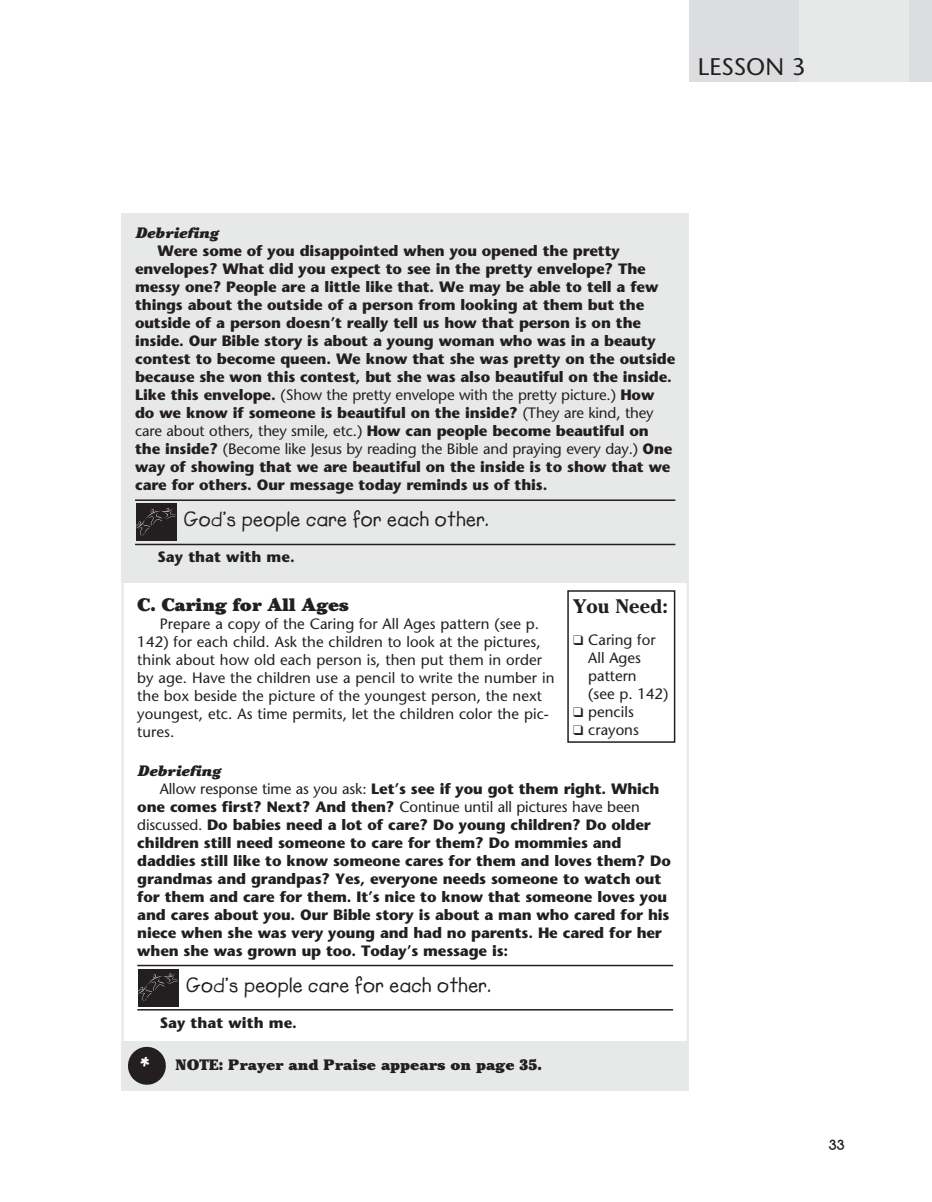
<style>
.page{position:relative;width:932px;height:1202px;background:#fff}
.page>*{position:absolute;margin:0;border:0;box-sizing:border-box;transform-origin:0 0}
.t1{font:24px "Stone Sans";color:#231f20}
.Power_Point{font:21px "Lemonade ICG Bold";letter-spacing:.015em;color:#231f20}
.You_Need{font:700 19.5px "Cheltenham";color:#231f20}
.Activities_Subhead{font:900 18px "Cheltenham";letter-spacing:-.01em;color:#231f20}
.t2{font:700 15px/18px "Stone Sans";letter-spacing:-.01em;color:#231f20}
.You_Need_Items{font:15px/18px "Stone Sans";letter-spacing:.005em;color:#231f20}
.P_P_Breaker{font:900 15px "Cheltenham";color:#231f20}
.Breaker{font:italic 900 15px "Cheltenham";color:#231f20}
.t3{font:700 15px "New Garden";color:#231f20}
.s1{font-weight:400}
</style>
<div class="page">
<div style="left:688px;top:0;width:111px;height:81px;background:#dcddde"></div>
<div style="left:799px;top:0;width:110px;height:81px;background:#e7e8e8"></div>
<div style="left:909px;top:0;width:23px;height:81px;background:#dcddde"></div>
<div style="left:122px;top:213px;width:566px;height:370px;background:#e7e8e8"></div>
<hr style="left:135px;top:499px;width:540px;height:2px;background:#231f20">
<hr style="left:135px;top:544px;width:540px;height:1px;background:#231f20">
<div style="left:136px;top:503px;width:41px;height:38px;background:#231f20"></div>
<svg style="left:136px;top:508px;width:40px;height:28px"></svg>
<hr style="left:137px;top:964px;width:536px;height:2px;background:#231f20">
<hr style="left:137px;top:1009px;width:536px;height:1px;background:#231f20">
<div style="left:139px;top:969px;width:40px;height:37px;background:#231f20"></div>
<svg style="left:139px;top:973px;width:39px;height:28px"></svg>
<div style="left:567px;top:590px;width:108px;height:152px;border:2px solid #231f20"></div>
<div style="left:122px;top:1041px;width:566px;height:50px;background:#e7e8e8"></div>
<svg style="left:128px;top:1046px;width:38px;height:39px"></svg>
<p class="t1" style="left:698px;top:52px;width:109px">LESSON 3</p>
<p class="Breaker" style="left:135px;top:224px;width:85px">Debriefing</p>
<p class="t2" style="left:135px;top:242px;width:541px;text-indent:22px">Were some of you disappointed when you opened the pretty envelopes? What did you expect to see in the pretty envelope? The messy one? People are a little like that. We may be able to tell a few things about the outside of a person from looking at them but the outside of a person doesn’t really tell us how that person is on the inside. Our Bible story is about a young woman who was in a beauty contest to become queen. We know that she was pretty on the outside because she won this contest, but she was also beautiful on the inside.<br>Like this envelope. <span class="s1">(Show the pretty envelope with the pretty picture.)</span> How do we know if someone is beautiful on the inside? <span class="s1">(They are kind, they care about others, they smile, etc.)</span> How can people become beautiful on the inside? <span class="s1">(Become like Jesus by reading the Bible and praying every day.)</span> One way of showing that we are beautiful on the inside is to show that we care for others. Our message today reminds us of this.</p>
<p class="Power_Point" style="left:184px;top:507px;width:306px">God’s people care for each other.</p>
<p class="t2" style="left:158px;top:548px;width:139px">Say that with me.</p>
<p class="Activities_Subhead" style="left:137px;top:593px;width:213px">C. Caring for All Ages</p>
<p class="You_Need_Items" style="left:137px;top:614px;width:418px;text-indent:22px">Prepare a copy of the Caring for All Ages pattern (see p.<br>142) for each child. Ask the children to look at the pictures, think about how old each person is, then put them in order by age. Have the children use a pencil to write the number in the box beside the picture of the youngest person, the next youngest, etc. As time permits, let the children color the pic&shy;tures.</p>
<p class="Breaker" style="left:137px;top:761px;width:85px">Debriefing</p>
<p class="t2" style="left:137px;top:779px;width:535px;text-indent:22px"><span class="s1">Allow response time as you ask:</span> Let’s see if you got them right. Which one comes first? Next? And then? <span class="s1">Continue until all pictures have been discussed.</span> Do babies need a lot of care? Do young children? Do older children still need someone to care for them? Do mommies and daddies still like to know someone cares for them and loves them? Do grandmas and grandpas? Yes, everyone needs someone to watch out for them and care for them. It’s nice to know that someone loves you and cares about you. Our Bible story is about a man who cared for his niece when she was very young and had no parents. He cared for her when she was grown up too. Today’s message is:</p>
<p class="Power_Point" style="left:186px;top:972px;width:306px">God’s people care for each other.</p>
<p class="t2" style="left:160px;top:1013px;width:139px">Say that with me.</p>
<p class="You_Need" style="left:573px;top:595px;width:96px">You Need:</p>
<p class="You_Need_Items" style="left:588px;top:630px;width:82px;text-indent:-15px">❑ Caring for<br>All Ages pattern<br>(see p. 142)</p>
<p class="You_Need_Items" style="left:573px;top:702px;width:62px">❑ pencils</p>
<p class="You_Need_Items" style="left:573px;top:720px;width:67px">❑ crayons</p>
<p class="P_P_Breaker" style="left:176px;top:1056px;width:368px">NOTE: Prayer and Praise appears on page 35.</p>
<p class="t3" style="left:828px;top:1136px;width:18px">33</p>
</div>
